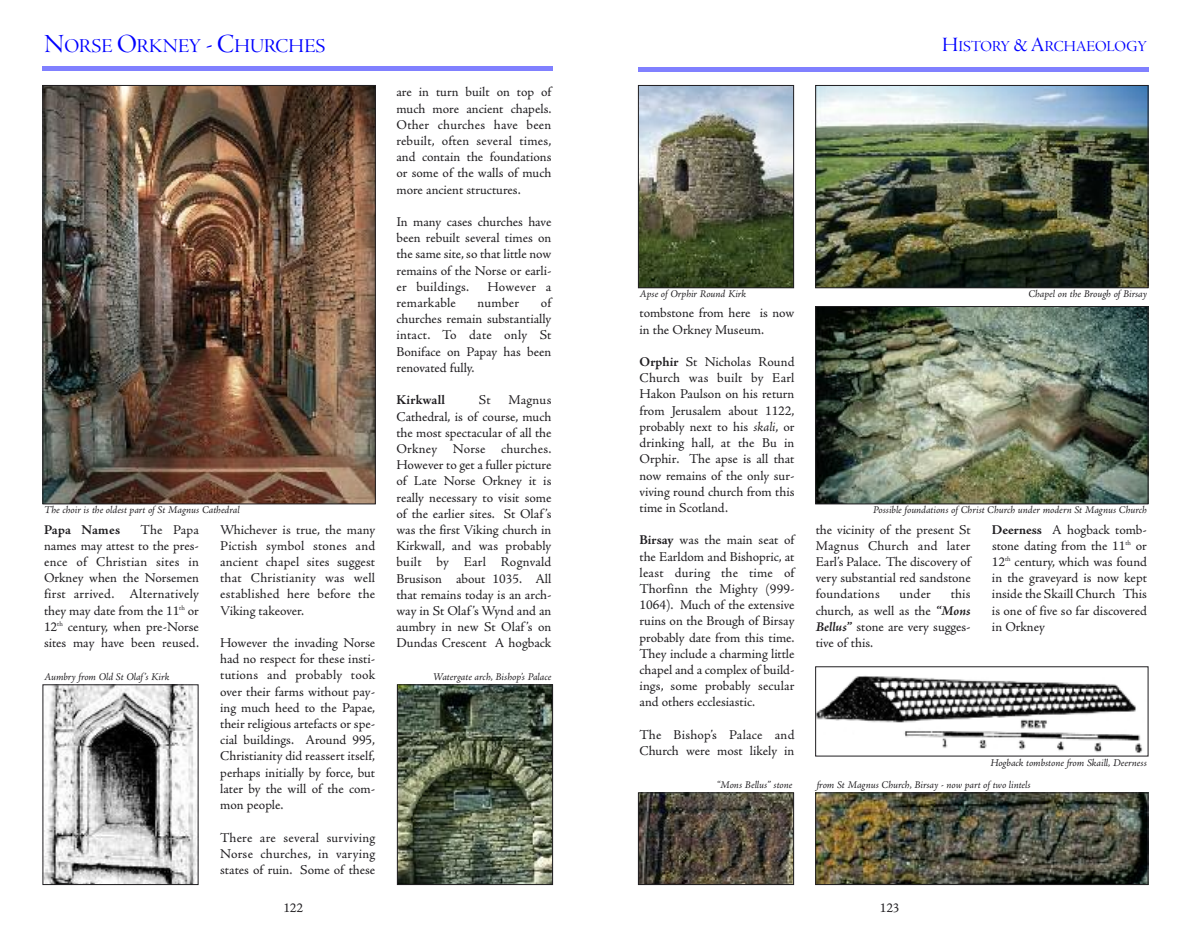
<style>
.page{position:relative;width:1191px;height:936px;background:#fff}
.page>*{position:absolute;margin:0;border:0;box-sizing:border-box;transform-origin:0 0}
.t1{font:20.25px "Adobe Jenson Pro Disp";color:#00f}
.t2{font:15.75px "Adobe Jenson Pro Disp";color:#00f}
.t3{font:13.5px/16.2px "Adobe Jenson Pro";color:#201e21;text-align:justify}
.t4{font:700 13.5px "Adobe Jenson Pro";letter-spacing:.015em;color:#201e21}
.t5{font:italic 10.5px "Adobe Jenson Pro";letter-spacing:-.005em;color:#201e21}
.s1{font-size:27px}
.s2{font-size:21px}
.s3{font-weight:700}
.s4{font-style:italic}
.s5{font-weight:700;font-style:italic}
</style>
<div class="page">
<hr style="left:638px;top:68px;width:510px;height:4px;background:#8080ff">
<img style="left:640px;top:794px;width:152px;height:88px">
<div style="left:638px;top:792px;width:156px;height:92px;border:1px solid #201e21"></div>
<img style="left:817px;top:794px;width:329px;height:88px">
<div style="left:815px;top:792px;width:333px;height:92px;border:1px solid #201e21"></div>
<img style="left:817px;top:675px;width:326px;height:78px">
<img style="left:817px;top:308px;width:329px;height:194px">
<div style="left:815px;top:306px;width:333px;height:198px;border:1px solid #201e21"></div>
<img style="left:817px;top:87px;width:329px;height:199px">
<div style="left:815px;top:85px;width:333px;height:203px;border:1px solid #201e21"></div>
<img style="left:640px;top:87px;width:152px;height:199px">
<div style="left:638px;top:85px;width:156px;height:203px;border:1px solid #201e21"></div>
<hr style="left:43px;top:67px;width:510px;height:4px;background:#8080ff">
<img style="left:45px;top:87px;width:329px;height:415px">
<div style="left:43px;top:85px;width:333px;height:419px;border:1px solid #201e21"></div>
<img style="left:45px;top:686px;width:151px;height:196px">
<img style="left:399px;top:686px;width:152px;height:196px">
<div style="left:397px;top:684px;width:156px;height:200px;border:1px solid #201e21"></div>
<h1 class="t1" style="left:44px;top:38px;width:283px"><span class="s1">N</span>ORSE <span class="s1">O</span>RKNEY <span class="s1">- C</span>HURCHES</h1>
<p class="t3" style="left:396px;top:85px;width:156px">are in turn built on top of much more ancient chapels.<br>Other churches have been rebuilt, often several times, and contain the foundations or some of the walls of much more ancient structures.</p>
<p class="t3" style="left:396px;top:215px;width:156px">In many cases churches have been rebuilt several times on the same site, so that little now remains of the Norse or earli&shy;er buildings.</p>
<p class="t3" style="left:487px;top:280px;width:65px">However a</p>
<p class="t3" style="left:396px;top:296px;width:61px">remarkable</p>
<p class="t3" style="left:477px;top:296px;width:43px">number</p>
<p class="t3" style="left:396px;top:296px;width:156px;text-indent:144px">of churches remain substantially intact. To date only St Boniface on Papay has been renovated fully.</p>
<p class="t4" style="left:396px;top:395px;width:50px">Kirkwall</p>
<p class="t3" style="left:479px;top:393px;width:13px">St</p>
<p class="t3" style="left:396px;top:393px;width:156px;text-indent:112px">Magnus Cathedral, is of course, much the most spectacular of all the Orkney Norse churches.<br>However to get a fuller picture of Late Norse Orkney it is really necessary to visit some of the earlier sites. St Olaf ’s was the first Viking church in Kirkwall, and was probably built by Earl Rognvald Brusison about 1035. All that remains today is an arch&shy;way in St Olaf ’s Wynd and an aumbry in new St Olaf ’s on Dundas Crescent A hogback</p>
<p class="t5" style="left:44px;top:506px;width:197px">The choir is the oldest part of St Magnus Cathedral</p>
<p class="t3" style="left:44px;top:522px;width:156px;text-indent:97px">The Papa names may attest to the pres&shy;ence of Christian sites in Orkney when the Norsemen first arrived. Alternatively they may date from the 11<sup>th</sup> or 12<sup>th</sup> century, when pre-Norse sites may have been reused.</p>
<p class="t3" style="left:220px;top:522px;width:156px">Whichever is true, the many Pictish symbol stones and ancient chapel sites suggest that Christianity was well established here before the Viking takeover.</p>
<p class="t4" style="left:44px;top:524px;width:78px">Papa Names</p>
<p class="t3" style="left:220px;top:636px;width:156px">However the invading Norse had no respect for these insti&shy;tutions and probably took over their farms without pay&shy;ing much heed to the Papae, their religious artefacts or spe&shy;cial buildings. Around 995, Christianity did reassert itself, perhaps initially by force, but later by the will of the com&shy;mon people.</p>
<p class="t3" style="left:220px;top:830px;width:156px">There are several surviving Norse churches, in varying states of ruin. Some of these</p>
<p class="t5" style="left:44px;top:672px;width:127px">Aumbry from Old St Olaf’s Kirk</p>
<p class="t5" style="left:433px;top:672px;width:120px">Watergate arch, Bishop’s Palace</p>
<p class="t3" style="left:283px;top:900px;width:21px">122</p>
<p class="t2" style="left:942px;top:40px;width:206px"><span class="s2">H</span>ISTORY <span class="s2">&amp;A</span>RCHAEOLOGY</p>
<p class="t5" style="left:639px;top:290px;width:108px">Apse of Orphir Round Kirk</p>
<p class="t3" style="left:639px;top:306px;width:156px">tombstone from here is now in the Orkney Museum.</p>
<p class="t3" style="left:639px;top:355px;width:156px"><span class="s3">Orphir</span> St Nicholas Round Church was built by Earl Hakon Paulson on his return from Jerusalem about 1122, probably next to his <span class="s4">skali</span>, or drinking hall, at the Bu in Orphir. The apse is all that now remains of the only sur&shy;viving round church from this time in Scotland.</p>
<p class="t3" style="left:639px;top:533px;width:156px"><span class="s3">Birsay</span> was the main seat of the Earldom and Bishopric, at least during the time of Thorfinn the Mighty (999- 1064). Much of the extensive ruins on the Brough of Birsay probably date from this time.<br>They include a charming little chapel and a complex of build&shy;ings, some probably secular and others ecclesiastic.</p>
<p class="t3" style="left:639px;top:727px;width:156px">The Bishop’s Palace and<br>Church were most likely in</p>
<p class="t5" style="left:1028px;top:290px;width:120px">Chapel on the Brough of Birsay</p>
<p class="t5" style="left:873px;top:506px;width:275px">Possible foundations of Christ Church under modern St Magnus Church</p>
<p class="t3" style="left:815px;top:522px;width:156px">the vicinity of the present St Magnus Church and later Earl’s Palace. The discovery of very substantial red sandstone foundations</p>
<p class="t3" style="left:815px;top:587px;width:156px;text-indent:135px">this church, as well as the <span class="s5">“Mons Bellus”</span> stone are very sugges&shy;tive of this.</p>
<p class="t3" style="left:899px;top:587px;width:33px">under</p>
<p class="t3" style="left:992px;top:522px;width:156px"><span class="s3">Deerness</span> A hogback tomb&shy;stone dating from the 11<sup>th</sup> or 12<sup>th</sup> century, which was found in the graveyard is now kept inside the Skaill Church This is one of five so far discovered in Orkney</p>
<p class="t5" style="left:990px;top:758px;width:158px">Hogback tombstone from Skaill, Deerness</p>
<p class="t5" style="left:716px;top:780px;width:77px">“Mons Bellus” stone</p>
<p class="t5" style="left:816px;top:780px;width:215px">from St Magnus Church, Birsay - now part of two lintels</p>
<p class="t3" style="left:879px;top:900px;width:21px">123</p>
</div>
